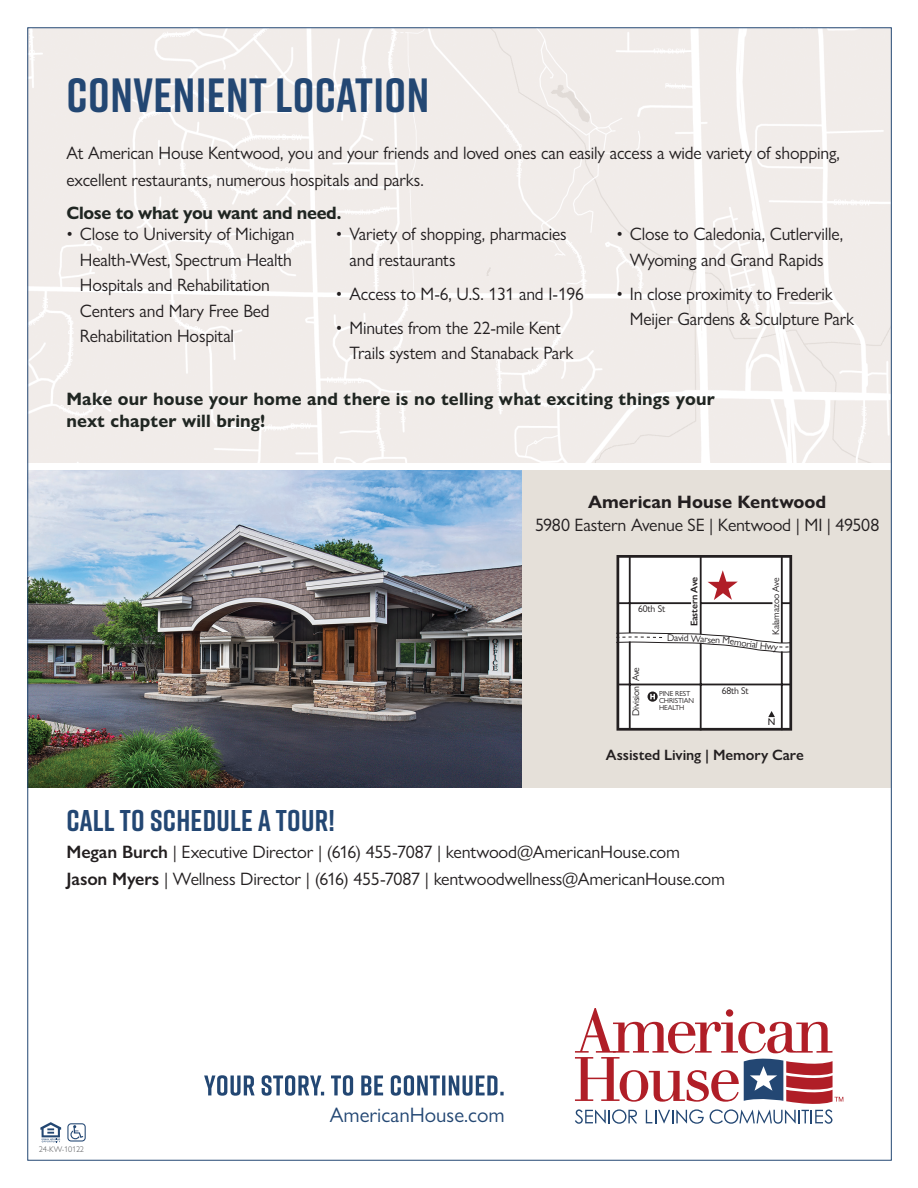
<style>
.page{position:relative;width:918px;height:1188px;background:#fff}
.page>*{position:absolute;margin:0;border:0;box-sizing:border-box;transform-origin:0 0}
.t1{font:700 48px "Rift";letter-spacing:.01em;color:#234773}
.community{font:700 30px "Rift";letter-spacing:.01em;color:#234773}
.url{font:21px "Gill Sans Nova";color:#234773}
.body-light{font:18px/25.5px "Gill Sans Nova";letter-spacing:-.01em;color:#231f20}
.community-2{font:18px "Gill Sans Nova";letter-spacing:-.01em;color:#231f20}
.body-light-2{font:700 18px/22.5px "Gill Sans Nova";letter-spacing:.01em;color:#202622}
.body-light-3{font:700 18px "Gill Sans Nova";letter-spacing:-.02em;color:#202622}
.t2{font:700 18px "Gill Sans Nova";letter-spacing:.005em;color:#231f20}
.levels_of_care{font:600 15px "Gill Sans Nova";letter-spacing:-.005em;color:#231f20}
.t3{font:9.75px "Gill Sans Nova";letter-spacing:-.02em;color:#231f20}
.t4{font:600 9.75px "Gill Sans Nova";letter-spacing:-.02em;color:#231f20}
.t5{font:500 9.75px "Gill Sans Nova";color:#231f20}
.t6{font:300 8.25px "Gill Sans Nova";letter-spacing:-.025em;color:#57585a}
.t7{font:7.35px/6.8px "Gill Sans Nova";letter-spacing:-.02em;color:#231f20}
.s1{font-weight:600}
</style>
<div class="page">
<img style="left:29px;top:29px;width:861px;height:433px">
<div style="left:522px;top:470px;width:369px;height:318px;background:#e5e0d9"></div>
<svg style="left:40px;top:1122px;width:21px;height:20px"></svg>
<svg style="left:67px;top:1123px;width:19px;height:19px"></svg>
<svg style="left:575px;top:1008px;width:268px;height:116px"></svg>
<svg style="left:204px;top:1075px;width:300px;height:21px"></svg>
<img style="left:29px;top:470px;width:493px;height:318px">
<svg style="left:616px;top:555px;width:176px;height:176px;background:#e3e1e1"></svg>
<p class="t1" style="left:66px;top:61px;width:364px">CONVENIENT LOCATION</p>
<p class="body-light" style="left:66px;top:140px;width:775px;line-height:26.2px">At American House Kentwood, you and your friends and loved ones can easily access a wide variety of shopping, excellent restaurants, numerous hospitals and parks.</p>
<p class="body-light-3" style="left:66px;top:201px;width:276px">Close to what you want and need.</p>
<p class="body-light" style="left:80px;top:221px;width:216px;text-indent:-14px">• Close to University of Michigan<br>Health-West, Spectrum Health<br>Hospitals and Rehabilitation<br>Centers and Mary Free Bed<br>Rehabilitation Hospital</p>
<p class="body-light" style="left:349px;top:221px;width:219px;text-indent:-14px">• Variety of shopping, pharmacies and restaurants</p>
<p class="body-light" style="left:336px;top:281px;width:250px">• Access to M-6, U.S. 131 and I-196</p>
<p class="body-light" style="left:349px;top:315px;width:226px;text-indent:-14px">• Minutes from the 22-mile Kent<br>Trails system and Stanaback Park</p>
<p class="body-light" style="left:616px;top:221px;width:228px;text-align:center">• Close to Caledonia, Cutlerville,<br>Wyoming and Grand Rapids</p>
<p class="body-light" style="left:630px;top:281px;width:226px;text-indent:-14px">• In close proximity to Frederik<br>Meijer Gardens &amp; Sculpture Park</p>
<p class="body-light-2" style="left:66px;top:388px;width:650px">Make our house your home and there is no telling what exciting things your next chapter will bring!</p>
<p class="t2" style="left:588px;top:491px;width:240px">American House Kentwood</p>
<p class="body-light" style="left:535px;top:512px;width:346px">5980 Eastern Avenue SE | Kentwood | MI | 49508</p>
<p class="t4" style="left:688px;top:626px;width:51px;rotate:-90deg">Eastern Ave</p>
<p class="t3" style="left:770px;top:635px;width:59px;rotate:-90deg">Kalamazoo Ave</p>
<p class="t3" style="left:638px;top:603px;width:28px">60th St</p>
<p class="t3" style="left:667px;top:632px;width:23px;rotate:1deg">David</p>
<p class="t3" style="left:731px;top:635px;width:22px;rotate:8deg">emor</p>
<p class="t3" style="left:630px;top:716px;width:50px;rotate:-90deg">Division Ave</p>
<p class="t7" style="left:659px;top:690px;width:36px">PINE REST<br>CHRISTIAN<br>HEALTH</p>
<p class="t3" style="left:722px;top:685px;width:28px">68th St</p>
<p class="t5" style="left:768px;top:716px;width:9px">N</p>
<p class="levels_of_care" style="left:606px;top:746px;width:199px">Assisted Living | Memory Care</p>
<p class="community" style="left:66px;top:799px;width:270px">CALL TO SCHEDULE A TOUR!</p>
<p class="community-2" style="left:66px;top:841px;width:615px"><span class="s1">Megan Burch</span> | Executive Director | (616) 455-7087 | kentwood@AmericanHouse.com</p>
<p class="community-2" style="left:66px;top:868px;width:660px"><span class="s1">Jason Myers</span> | Wellness Director | (616) 455-7087 | kentwoodwellness@AmericanHouse.com</p>
<p class="t6" style="left:39px;top:1144px;width:47px">24-KW-10122</p>
<p class="url" style="left:330px;top:1102px;width:177px">AmericanHouse.com</p>
</div>
